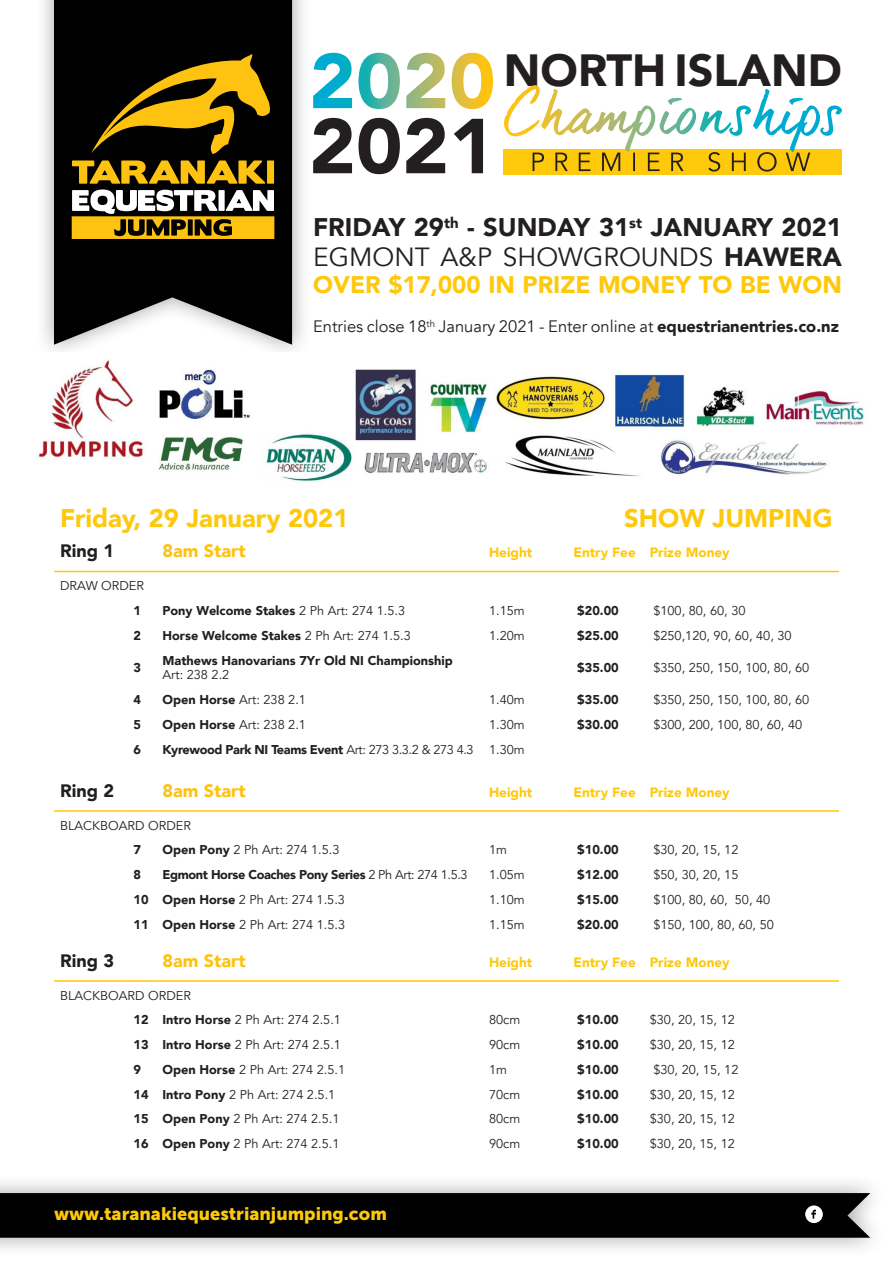
<style>
.page{position:relative;width:893px;height:1263px;background:#fff}
.page>*{position:absolute;margin:0;border:0;box-sizing:border-box;transform-origin:0 0}
.t1{font:900 45px "Avenir";color:#231f20}
.t2{font:26.25px "Avenir";color:#231f20}
.t3{font:900 25.5px "Avenir";color:#231f20}
.t4{font:900 25.5px "Avenir";color:#fec80b}
.t5{font:900 24px "Avenir";color:#fec80b}
.t6{font:18px "Museo Sans 900";color:#fec80b}
.t7{font:900 18px "Avenir";color:#fec210}
.t8{font:900 18px "Avenir";color:#231f20}
.t9{font:16.5px "Avenir";color:#231f20}
.t10{font:900 13.5px "Avenir";color:#fec80b}
.t11{font:12.75px "Avenir";color:#231f20}
.t12{font:900 12.75px/13.5px "Avenir";color:#231f20}
.t13{font:900 12.75px "Avenir";letter-spacing:-.03em;color:#231f20}
.s1{font-weight:900}
.s2{font-weight:400}
</style>
<div class="page">
<div style="left:0;top:1173px;width:887px;height:85px;background:#231f20;opacity:.4"></div>
<div style="left:0;top:1193px;width:870px;height:45px;background:#010101"></div>
<div style="left:34px;top:0;width:278px;height:362px;background:#231f20;opacity:.4"></div>
<svg style="left:54px;top:0;width:238px;height:345px;background:#1d1d1d"></svg>
<svg style="left:91px;top:53px;width:180px;height:101px;background:#544005"></svg>
<svg style="left:72px;top:160px;width:202px;height:79px"></svg>
<hr style="left:54px;top:571px;width:74px;height:1px;background:#fec80b">
<svg style="left:128px;top:571px;width:28px;height:1px"></svg>
<hr style="left:156px;top:571px;width:327px;height:1px;background:#fec80b">
<hr style="left:483px;top:571px;width:84px;height:1px;background:#fec80b">
<hr style="left:567px;top:571px;width:77px;height:1px;background:#fec80b">
<hr style="left:644px;top:571px;width:195px;height:1px;background:#fec80b">
<hr style="left:54px;top:810px;width:74px;height:2px;background:#fec80b">
<hr style="left:128px;top:810px;width:28px;height:2px;background:#fec80b">
<hr style="left:156px;top:810px;width:327px;height:2px;background:#fec80b">
<hr style="left:483px;top:810px;width:84px;height:2px;background:#fec80b">
<hr style="left:567px;top:810px;width:77px;height:2px;background:#fec80b">
<hr style="left:644px;top:810px;width:195px;height:2px;background:#fec80b">
<hr style="left:54px;top:980px;width:74px;height:2px;background:#fec80b">
<hr style="left:128px;top:980px;width:28px;height:2px;background:#fec80b">
<hr style="left:156px;top:980px;width:327px;height:2px;background:#fec80b">
<hr style="left:483px;top:980px;width:84px;height:2px;background:#fec80b">
<hr style="left:567px;top:980px;width:77px;height:2px;background:#fec80b">
<hr style="left:644px;top:980px;width:195px;height:2px;background:#fec80b">
<svg style="left:313px;top:118px;width:170px;height:56px"></svg>
<svg style="left:313px;top:53px;width:180px;height:56px"></svg>
<div style="left:504px;top:149px;width:338px;height:25px;background:#fec80b"></div>
<svg style="left:533px;top:152px;width:277px;height:20px"></svg>
<svg style="left:504px;top:85px;width:261px;height:51px"></svg>
<img style="left:34px;top:352px;width:831px;height:129px">
<p class="t1" style="left:504px;top:32px;width:340px">NORTH ISLAND</p>
<p class="t3" style="left:313px;top:205px;width:530px">FRIDAY 29<sup>th</sup> - SUNDAY 31<sup>st</sup> JANUARY 2021</p>
<p class="t2" style="left:313px;top:241px;width:530px">EGMONT A&amp;P SHOWGROUNDS <span class="s1">HAWERA</span></p>
<p class="t5" style="left:313px;top:264px;width:530px">OVER $17,000 IN PRIZE MONEY TO BE WON</p>
<p class="t9" style="left:313px;top:317px;width:527px">Entries close 18<sup>th</sup> January 2021 - Enter online at <span class="s1">equestrianentries.co.nz</span></p>
<p class="t4" style="left:60px;top:496px;width:290px">Friday, 29 January 2021</p>
<p class="t4" style="left:624px;top:496px;width:210px">SHOW JUMPING</p>
<p class="t8" style="left:60px;top:535px;width:55px">Ring 1</p>
<p class="t7" style="left:162px;top:535px;width:85px">8am Start</p>
<p class="t10" style="left:489px;top:541px;width:45px">Height</p>
<p class="t10" style="left:573px;top:541px;width:64px">Entry Fee</p>
<p class="t10" style="left:650px;top:541px;width:81px">Prize Money</p>
<p class="t11" style="left:60px;top:578px;width:86px">DRAW ORDER</p>
<p class="t12" style="left:134px;top:603px;width:9px">1</p>
<p class="t12" style="left:162px;top:603px;width:244px">Pony Welcome Stakes <span class="s2">2 Ph Art: 274 1.5.3</span></p>
<p class="t11" style="left:489px;top:603px;width:37px">1.15m</p>
<p class="t12" style="left:577px;top:603px;width:43px">$20.00</p>
<p class="t11" style="left:653px;top:603px;width:94px">$100, 80, 60, 30</p>
<p class="t12" style="left:134px;top:628px;width:9px">2</p>
<p class="t12" style="left:162px;top:628px;width:250px">Horse Welcome Stakes <span class="s2">2 Ph Art: 274 1.5.3</span></p>
<p class="t11" style="left:489px;top:628px;width:37px">1.20m</p>
<p class="t12" style="left:577px;top:628px;width:43px">$25.00</p>
<p class="t11" style="left:653px;top:628px;width:140px">$250,120, 90, 60, 40, 30</p>
<p class="t12" style="left:134px;top:660px;width:9px">3</p>
<p class="t12" style="left:162px;top:654px;width:292px">Mathews Hanovarians 7Yr Old NI Championship<br><span class="s2">Art: 238 2.2</span></p>
<p class="t12" style="left:577px;top:660px;width:43px">$35.00</p>
<p class="t11" style="left:653px;top:660px;width:157px">$350, 250, 150, 100, 80, 60</p>
<p class="t12" style="left:134px;top:692px;width:9px">4</p>
<p class="t11" style="left:162px;top:692px;width:145px"><span class="s1">Open Horse</span> Art: 238 2.1</p>
<p class="t11" style="left:489px;top:692px;width:37px">1.40m</p>
<p class="t12" style="left:577px;top:692px;width:43px">$35.00</p>
<p class="t11" style="left:653px;top:692px;width:157px">$350, 250, 150, 100, 80, 60</p>
<p class="t12" style="left:134px;top:717px;width:9px">5</p>
<p class="t11" style="left:162px;top:717px;width:145px"><span class="s1">Open Horse</span> Art: 238 2.1</p>
<p class="t11" style="left:489px;top:717px;width:37px">1.30m</p>
<p class="t12" style="left:577px;top:717px;width:43px">$30.00</p>
<p class="t11" style="left:653px;top:717px;width:150px">$300, 200, 100, 80, 60, 40</p>
<p class="t12" style="left:134px;top:742px;width:9px">6</p>
<p class="t13" style="left:162px;top:738px;width:313px">Kyrewood Park NI Teams Event <span class="s2">Art: 273 3.3.2 &amp; 273 4.3</span></p>
<p class="t11" style="left:489px;top:741px;width:37px">1.30m</p>
<p class="t8" style="left:60px;top:775px;width:55px">Ring 2</p>
<p class="t7" style="left:162px;top:775px;width:85px">8am Start</p>
<p class="t10" style="left:489px;top:780px;width:45px">Height</p>
<p class="t10" style="left:573px;top:780px;width:64px">Entry Fee</p>
<p class="t10" style="left:650px;top:780px;width:81px">Prize Money</p>
<p class="t11" style="left:60px;top:818px;width:132px">BLACKBOARD ORDER</p>
<p class="t12" style="left:134px;top:843px;width:9px">7</p>
<p class="t11" style="left:162px;top:842px;width:179px"><span class="s1">Open Pony</span> 2 Ph Art: 274 1.5.3</p>
<p class="t11" style="left:489px;top:842px;width:19px">1m</p>
<p class="t12" style="left:577px;top:843px;width:43px">$10.00</p>
<p class="t11" style="left:653px;top:842px;width:87px">$30, 20, 15, 12</p>
<p class="t12" style="left:134px;top:868px;width:9px">8</p>
<p class="t13" style="left:162px;top:864px;width:307px">Egmont Horse Coaches Pony Series <span class="s2">2 Ph Art: 274 1.5.3</span></p>
<p class="t11" style="left:489px;top:867px;width:37px">1.05m</p>
<p class="t12" style="left:577px;top:868px;width:43px">$12.00</p>
<p class="t11" style="left:653px;top:867px;width:87px">$50, 30, 20, 15</p>
<p class="t12" style="left:134px;top:892px;width:17px">10</p>
<p class="t11" style="left:162px;top:892px;width:184px"><span class="s1">Open Horse</span> 2 Ph Art: 274 1.5.3</p>
<p class="t11" style="left:489px;top:892px;width:37px">1.10m</p>
<p class="t12" style="left:577px;top:892px;width:43px">$15.00</p>
<p class="t11" style="left:653px;top:892px;width:118px">$100, 80, 60, 50, 40</p>
<p class="t12" style="left:134px;top:917px;width:17px">11</p>
<p class="t11" style="left:162px;top:917px;width:184px"><span class="s1">Open Horse</span> 2 Ph Art: 274 1.5.3</p>
<p class="t11" style="left:489px;top:917px;width:37px">1.15m</p>
<p class="t12" style="left:577px;top:917px;width:43px">$20.00</p>
<p class="t11" style="left:653px;top:917px;width:122px">$150, 100, 80, 60, 50</p>
<p class="t8" style="left:60px;top:945px;width:55px">Ring 3</p>
<p class="t7" style="left:162px;top:945px;width:85px">8am Start</p>
<p class="t10" style="left:489px;top:950px;width:45px">Height</p>
<p class="t10" style="left:573px;top:950px;width:64px">Entry Fee</p>
<p class="t10" style="left:650px;top:950px;width:81px">Prize Money</p>
<p class="t11" style="left:60px;top:988px;width:132px">BLACKBOARD ORDER</p>
<p class="t12" style="left:134px;top:1013px;width:17px">12</p>
<p class="t11" style="left:162px;top:1012px;width:180px"><span class="s1">Intro Horse</span> 2 Ph Art: 274 2.5.1</p>
<p class="t11" style="left:489px;top:1012px;width:33px">80cm</p>
<p class="t12" style="left:577px;top:1013px;width:43px">$10.00</p>
<p class="t11" style="left:650px;top:1012px;width:87px">$30, 20, 15, 12</p>
<p class="t12" style="left:134px;top:1038px;width:17px">13</p>
<p class="t11" style="left:162px;top:1037px;width:180px"><span class="s1">Intro Horse</span> 2 Ph Art: 274 2.5.1</p>
<p class="t11" style="left:489px;top:1037px;width:33px">90cm</p>
<p class="t12" style="left:577px;top:1038px;width:43px">$10.00</p>
<p class="t11" style="left:650px;top:1037px;width:87px">$30, 20, 15, 12</p>
<p class="t12" style="left:134px;top:1062px;width:9px">9</p>
<p class="t11" style="left:162px;top:1062px;width:184px"><span class="s1">Open Horse</span> 2 Ph Art: 274 2.5.1</p>
<p class="t11" style="left:489px;top:1062px;width:19px">1m</p>
<p class="t12" style="left:577px;top:1062px;width:43px">$10.00</p>
<p class="t11" style="left:653px;top:1062px;width:87px">$30, 20, 15, 12</p>
<p class="t12" style="left:134px;top:1087px;width:17px">14</p>
<p class="t11" style="left:162px;top:1087px;width:174px"><span class="s1">Intro Pony</span> 2 Ph Art: 274 2.5.1</p>
<p class="t11" style="left:489px;top:1087px;width:33px">70cm</p>
<p class="t12" style="left:577px;top:1087px;width:43px">$10.00</p>
<p class="t11" style="left:650px;top:1087px;width:87px">$30, 20, 15, 12</p>
<p class="t12" style="left:134px;top:1112px;width:17px">15</p>
<p class="t11" style="left:162px;top:1111px;width:179px"><span class="s1">Open Pony</span> 2 Ph Art: 274 2.5.1</p>
<p class="t11" style="left:489px;top:1111px;width:33px">80cm</p>
<p class="t12" style="left:577px;top:1112px;width:43px">$10.00</p>
<p class="t11" style="left:650px;top:1111px;width:87px">$30, 20, 15, 12</p>
<p class="t12" style="left:134px;top:1137px;width:17px">16</p>
<p class="t11" style="left:162px;top:1136px;width:179px"><span class="s1">Open Pony</span> 2 Ph Art: 274 2.5.1</p>
<p class="t11" style="left:489px;top:1136px;width:33px">90cm</p>
<p class="t12" style="left:577px;top:1137px;width:43px">$10.00</p>
<p class="t11" style="left:650px;top:1136px;width:87px">$30, 20, 15, 12</p>
<h3 class="t6" style="left:54px;top:1203px;width:334px">www.taranakiequestrianjumping.com</h3>
</div>
